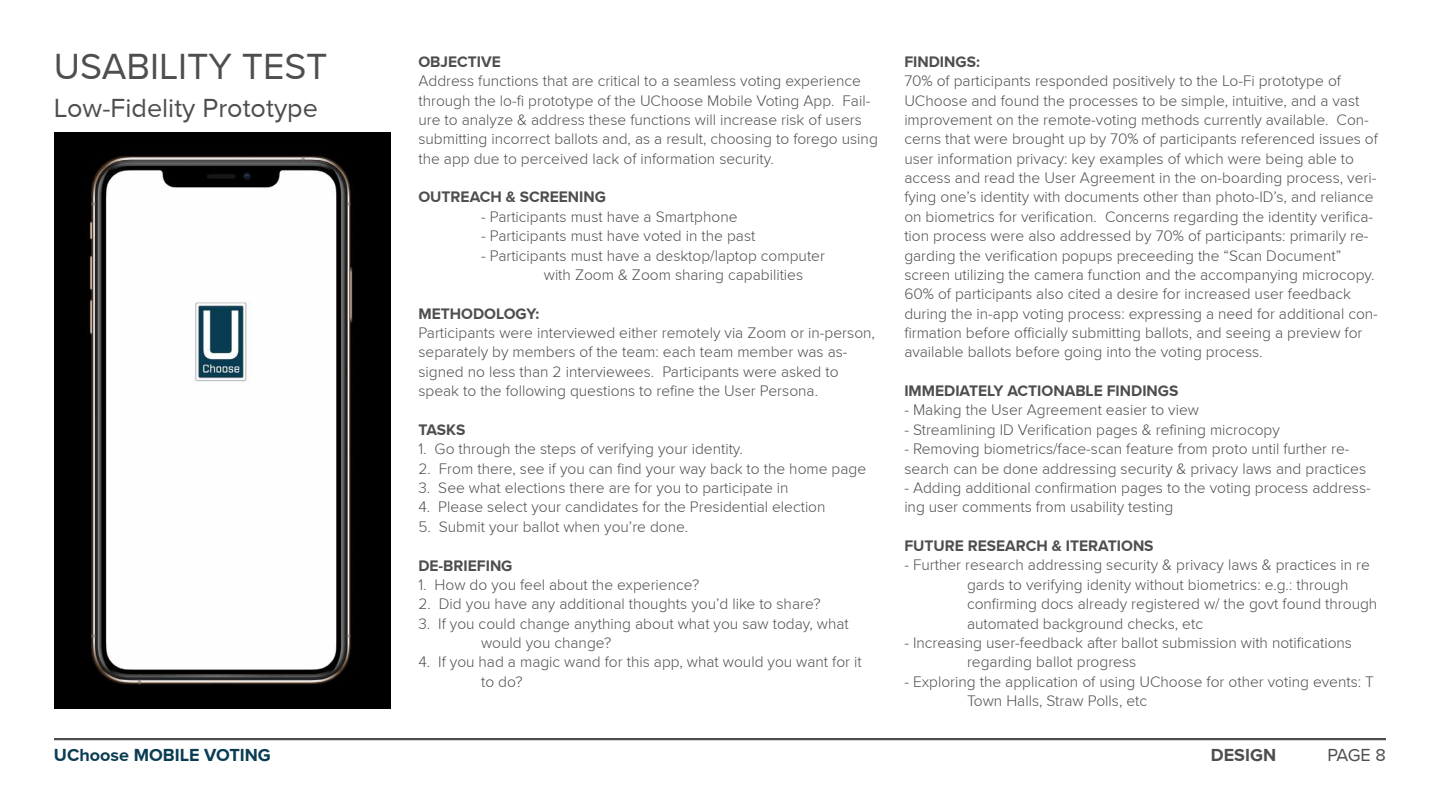
<style>
.page{position:relative;width:1440px;height:810px;background:#fff}
.page>*{position:absolute;margin:0;border:0;box-sizing:border-box;transform-origin:0 0}
.t1{font:37.5px "Proxima Nova";color:#4d4e4f}
.t2{font:27px "Proxima Nova";color:#4d4e4f}
.t3{font:700 18px "Proxima Nova";color:#0a3d53}
.t4{font:700 18px "Proxima Nova";color:#4d4e4f}
.t5{font:18px "Proxima Nova";color:#4d4e4f}
.t6{font:300 15.75px/19.4px "Proxima Nova";color:#4d4e4f}
.t7{font:700 15.75px "Proxima Nova";color:#4d4e4f}
</style>
<div class="page">
<hr style="left:54px;top:738px;width:1332px;height:2px;background:#4d4e4f">
<img style="left:54px;top:133px;width:337px;height:575px">
<h1 class="t1" style="left:54px;top:45px;width:275px">USABILITY TEST</h1>
<h2 class="t2" style="left:54px;top:92px;width:265px">Low-Fidelity Prototype</h2>
<p class="t7" style="left:418px;top:53px;width:84px">OBJECTIVE</p>
<p class="t6" style="left:418px;top:71px;width:461px">Address functions that are critical to a seamless voting experience through the lo-fi prototype of the UChoose Mobile Voting App. Fail&shy;ure to analyze &amp; address these functions will increase risk of users submitting incorrect ballots and, as a result, choosing to forego using the app due to perceived lack of information security.</p>
<p class="t7" style="left:418px;top:188px;width:189px">OUTREACH &amp; SCREENING</p>
<p class="t6" style="left:481px;top:207px;width:258px">- Participants must have a Smartphone</p>
<p class="t6" style="left:481px;top:226px;width:276px">- Participants must have voted in the past</p>
<p class="t6" style="left:544px;top:245px;width:283px;text-indent:-63px">- Participants must have a desktop/laptop computer with Zoom &amp; Zoom sharing capabilities</p>
<p class="t7" style="left:418px;top:304px;width:122px">METHODOLOGY:</p>
<p class="t6" style="left:418px;top:323px;width:458px">Participants were interviewed either remotely via Zoom or in-person, separately by members of the team: each team member was as&shy;signed no less than 2 interviewees. Participants were asked to speak to the following questions to refine the User Persona.</p>
<p class="t7" style="left:418px;top:421px;width:49px">TASKS</p>
<p class="t6" style="left:418px;top:439px;width:326px">1. Go through the steps of verifying your identity.</p>
<p class="t6" style="left:418px;top:458px;width:449px">2. From there, see if you can find your way back to the home page</p>
<p class="t6" style="left:418px;top:478px;width:372px">3. See what elections there are for you to participate in</p>
<p class="t6" style="left:418px;top:497px;width:409px">4. Please select your candidates for the Presidential election</p>
<p class="t6" style="left:418px;top:517px;width:271px">5. Submit your ballot when you’re done.</p>
<p class="t7" style="left:418px;top:556px;width:96px">DE-BRIEFING</p>
<p class="t6" style="left:418px;top:575px;width:282px">1. How do you feel about the experience?</p>
<p class="t6" style="left:418px;top:594px;width:404px">2. Did you have any additional thoughts you’d like to share?</p>
<p class="t6" style="left:481px;top:613px;width:369px;text-indent:-63px">3. If you could change anything about what you saw today, what would you change?</p>
<p class="t6" style="left:481px;top:652px;width:382px;text-indent:-63px">4. If you had a magic wand for this app, what would you want for it to do?</p>
<p class="t7" style="left:904px;top:52px;width:77px">FINDINGS:</p>
<p class="t6" style="left:904px;top:71px;width:475px">70% of participants responded positively to the Lo-Fi prototype of UChoose and found the processes to be simple, intuitive, and a vast improvement on the remote-voting methods currently available. Con&shy;cerns that were brought up by 70% of participants referenced issues of user information privacy: key examples of which were being able to access and read the User Agreement in the on-boarding process, veri&shy;fying one’s identity with documents other than photo-ID’s, and reliance on biometrics for verification. Concerns regarding the identity verifica&shy;tion process were also addressed by 70% of participants: primarily re&shy;garding the verification popups preceeding the “Scan Document” screen utilizing the camera function and the accompanying microcopy.<br>60% of participants also cited a desire for increased user feedback during the in-app voting process: expressing a need for additional con&shy;firmation before officially submitting ballots, and seeing a preview for available ballots before going into the voting process.</p>
<p class="t7" style="left:904px;top:382px;width:276px">IMMEDIATELY ACTIONABLE FINDINGS</p>
<p class="t6" style="left:904px;top:400px;width:296px">- Making the User Agreement easier to view</p>
<p class="t6" style="left:904px;top:420px;width:377px">- Streamlining ID Verification pages &amp; refining microcopy</p>
<p class="t6" style="left:904px;top:439px;width:463px">- Removing biometrics/face-scan feature from proto until further re&shy;search can be done addressing security &amp; privacy laws and practices</p>
<p class="t6" style="left:904px;top:478px;width:468px">- Adding additional confirmation pages to the voting process address&shy;ing user comments from usability testing</p>
<p class="t7" style="left:904px;top:537px;width:251px">FUTURE RESEARCH &amp; ITERATIONS</p>
<p class="t6" style="left:967px;top:555px;width:412px;text-indent:-63px">- Further research addressing security &amp; privacy laws &amp; practices in re gards to verifying idenity without biometrics: e.g.: through confirming docs already registered w/ the govt found through automated background checks, etc</p>
<p class="t6" style="left:967px;top:633px;width:387px;text-indent:-63px">- Increasing user-feedback after ballot submission with notifications regarding ballot progress</p>
<p class="t6" style="left:967px;top:671px;width:409px;text-indent:-63px">- Exploring the application of using UChoose for other voting events: T<br>Town Halls, Straw Polls, etc</p>
<p class="t3" style="left:54px;top:745px;width:218px">UChoose MOBILE VOTING</p>
<p class="t4" style="left:1211px;top:745px;width:67px">DESIGN</p>
<p class="t5" style="left:1327px;top:745px;width:60px">PAGE 8</p>
</div>
